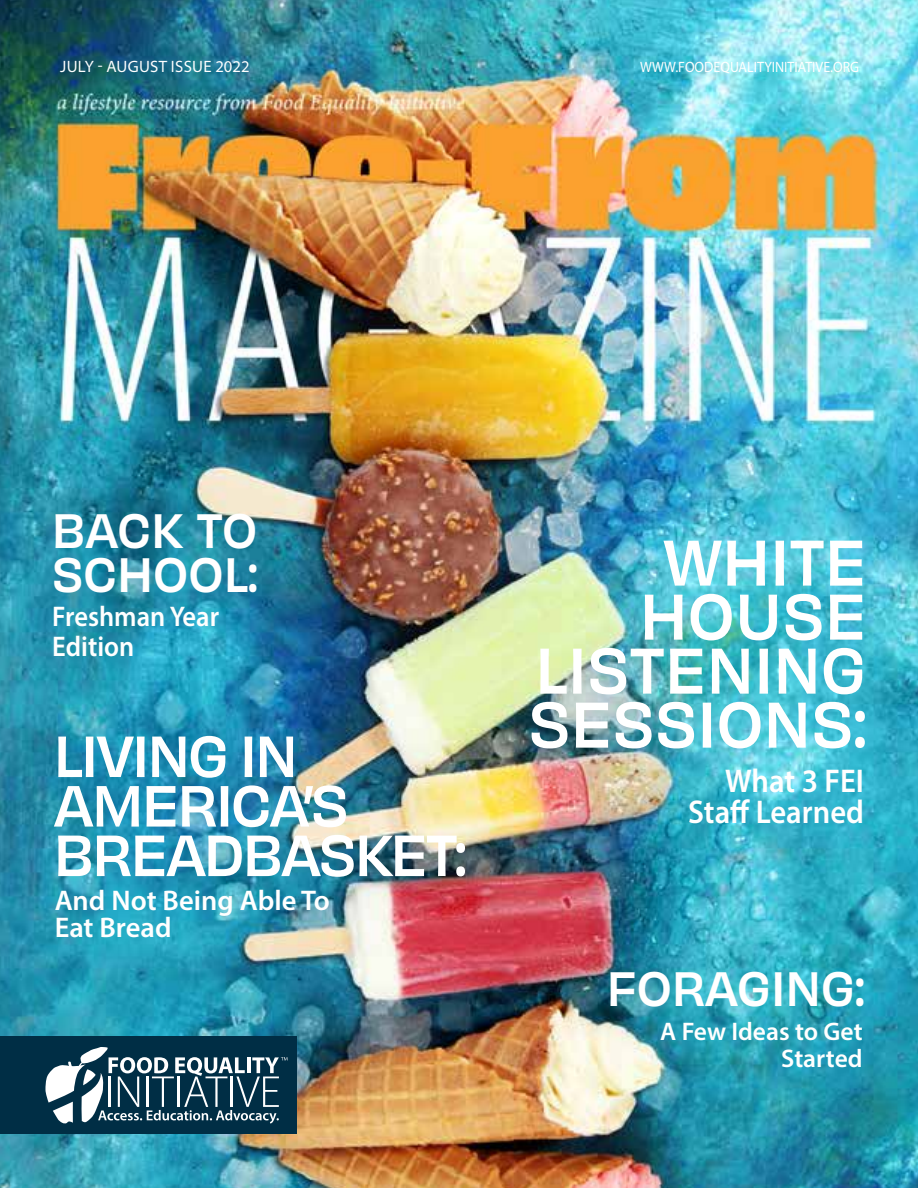
<style>
.page{position:relative;width:918px;height:1188px;background:#fff}
.page>*{position:absolute;margin:0;border:0;box-sizing:border-box;transform-origin:0 0}
.t1{font:500 60px/54px "Obviously";color:#fff;text-align:right;scale:.93 1}
.t2{font:500 54px/49.5px "Obviously";letter-spacing:-.04em;color:#fff;scale:.93 1}
.t3{font:500 45px/43.5px "Obviously";color:#fff;scale:.93 1}
.t4{font:600 33px/31.5px "Myriad Pro";color:#fff;text-align:right;scale:.93 1}
.t5{font:600 28.5px/27px "Myriad Pro";color:#fff}
.t6{font:600 28.5px/30px "Myriad Pro";color:#fff;scale:.93 1}
.t7{font:600 25.5px/27px "Myriad Pro";color:#fff;text-align:right}
.t8{font:semi-expanded 16.5px "Myriad Pro";letter-spacing:.02em;color:#fff;scale:.93 1}
.t9{font:15px "Myriad Pro";color:#fff;scale:.93 1}
</style>
<div class="page">
<img style="left:0;top:0;width:918px;height:1188px">
<div style="left:0;top:1036px;width:297px;height:98px;background:#002e45"></div>
<svg style="left:45px;top:1047px;width:243px;height:77px"></svg>
<p class="t8" style="left:60px;top:56px;width:205px">JULY - AUGUST ISSUE 2022</p>
<p class="t9" style="left:640px;top:58px;width:237px">WWW.FOODEQUALITYINITIATIVE.ORG</p>
<h3 class="t3" style="left:52px;top:505px;width:223px">BACK TO<br>SCHOOL:</h3>
<h3 class="t6" style="left:52px;top:601px;width:181px">Freshman Year<br>Edition</h3>
<h2 class="t2" style="left:54px;top:727px;width:445px">LIVING IN<br>AMERICA’S<br>BREADBASKET:</h2>
<h3 class="t5" style="left:55px;top:887px;width:277px">And Not Being Able To<br>Eat Bread</h3>
<h1 class="t1" style="left:528px;top:530px;width:365px">WHITE<br>HOUSE<br>LISTENING<br>SESSIONS:</h1>
<h3 class="t4" style="left:688px;top:764px;width:191px">What 3 FEI<br>Staff Learned</h3>
<h3 class="t3" style="left:607px;top:963px;width:279px">FORAGING:</h3>
<h3 class="t7" style="left:660px;top:1017px;width:204px">A Few Ideas to Get<br>Started</h3>
</div>
